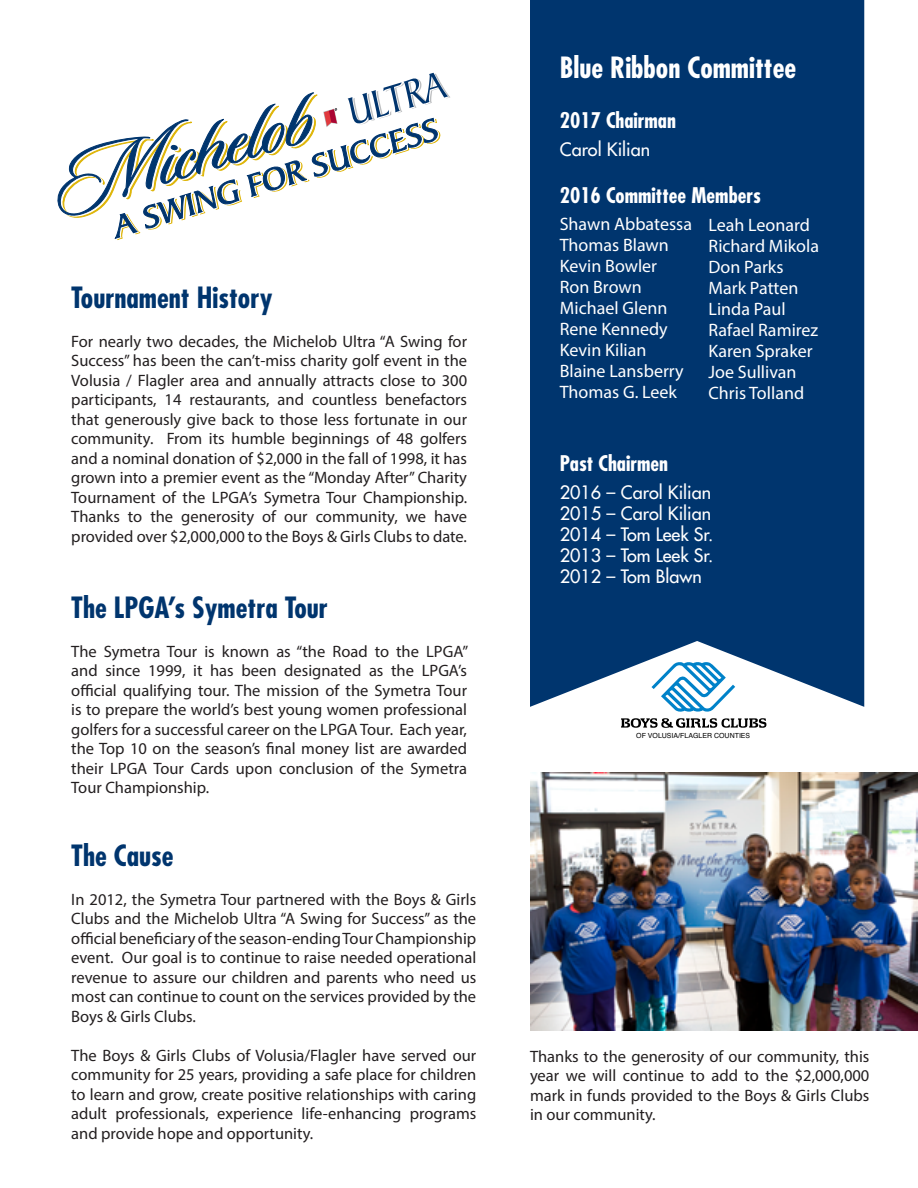
<style>
.page{position:relative;width:918px;height:1188px;background:#fff}
.page>*{position:absolute;margin:0;border:0;box-sizing:border-box;transform-origin:0 0}
.t1{font:700 condensed 28.5px "Futura";color:#00356e}
.t2{font:700 condensed 28.5px "Futura";color:#fff}
.t3{font:700 condensed 21px "Futura";color:#fff}
.t4{font:18px/21px "Myriad Pro";color:#fff}
.t5{font:18px/21px "Futura";color:#fff;text-align:justify}
.t6{font:16.5px/19.5px "Myriad Pro";color:#231f20;text-align:justify}
.t7{font:7.05px "Helvetica";color:#000}
</style>
<div class="page">
<svg style="left:621px;top:718px;width:145px;height:10px"></svg>
<svg style="left:672px;top:707px;width:44px;height:5px"></svg>
<div style="left:530px;top:0;width:334px;height:707px;background:#00356e"></div>
<svg style="left:57px;top:73px;width:393px;height:167px"></svg>
<img style="left:530px;top:772px;width:388px;height:259px">
<h1 class="t1" style="left:71px;top:279px;width:203px">Tournament History</h1>
<p class="t6" style="left:71px;top:331px;width:397px">For nearly two decades, the Michelob Ultra “A Swing for Success” has been the can’t-miss charity golf event in the Volusia / Flagler area and annually attracts close to 300 participants, 14 restaurants, and countless benefactors that generously give back to those less fortunate in our community. From its humble beginnings of 48 golfers and a nominal donation of $2,000 in the fall of 1998, it has grown into a premier event as the “Monday After” Charity Tournament of the LPGA’s Symetra Tour Championship.<br>Thanks to the generosity of our community, we have provided over $2,000,000 to the Boys &amp; Girls Clubs to date.</p>
<h1 class="t1" style="left:71px;top:589px;width:258px">The LPGA’s Symetra Tour</h1>
<p class="t6" style="left:71px;top:641px;width:399px">The Symetra Tour is known as “the Road to the LPGA” and since 1999, it has been designated as the LPGA’s official qualifying tour. The mission of the Symetra Tour is to prepare the world’s best young women professional golfers for a successful career on the LPGA Tour. Each year, the Top 10 on the season’s final money list are awarded their LPGA Tour Cards upon conclusion of the Symetra Tour Championship.</p>
<h1 class="t1" style="left:71px;top:837px;width:104px">The Cause</h1>
<p class="t6" style="left:71px;top:889px;width:407px">In 2012, the Symetra Tour partnered with the Boys &amp; Girls Clubs and the Michelob Ultra “A Swing for Success” as the official beneficiary of the season-ending Tour Championship event. Our goal is to continue to raise needed operational revenue to assure our children and parents who need us most can continue to count on the services provided by the Boys &amp; Girls Clubs.</p>
<p class="t6" style="left:71px;top:1045px;width:407px">The Boys &amp; Girls Clubs of Volusia/Flagler have served our community for 25 years, providing a safe place for children to learn and grow, create positive relationships with caring adult professionals, experience life-enhancing programs and provide hope and opportunity.</p>
<h1 class="t2" style="left:560px;top:49px;width:238px">Blue Ribbon Committee</h1>
<p class="t3" style="left:560px;top:107px;width:118px">2017 Chairman</p>
<p class="t5" style="left:560px;top:139px;width:92px">Carol Kilian</p>
<p class="t3" style="left:560px;top:181px;width:203px">2016 Committee Members</p>
<p class="t4" style="left:560px;top:214px;width:134px">Shawn Abbatessa<br>Thomas Blawn<br>Kevin Bowler<br>Ron Brown<br>Michael Glenn<br>Rene Kennedy<br>Kevin Kilian<br>Blaine Lansberry<br>Thomas G. Leek</p>
<p class="t4" style="left:709px;top:214px;width:112px">Leah Leonard<br>Richard Mikola<br>Don Parks<br>Mark Patten<br>Linda Paul<br>Rafael Ramirez<br>Karen Spraker<br>Joe Sullivan<br>Chris Tolland</p>
<p class="t3" style="left:560px;top:450px;width:110px">Past Chairmen</p>
<p class="t5" style="left:560px;top:482px;width:155px">2016 – Carol Kilian 2015 – Carol Kilian 2014 – Tom Leek Sr.<br>2013 – Tom Leek Sr.<br>2012 – Tom Blawn</p>
<p class="t7" style="left:636px;top:730px;width:116px">OF VOLUSIA/FLAGLER COUNTIES</p>
<p class="t6" style="left:530px;top:1046px;width:341px">Thanks to the generosity of our community, this year we will continue to add to the $2,000,000 mark in funds provided to the Boys &amp; Girls Clubs in our community.</p>
</div>
